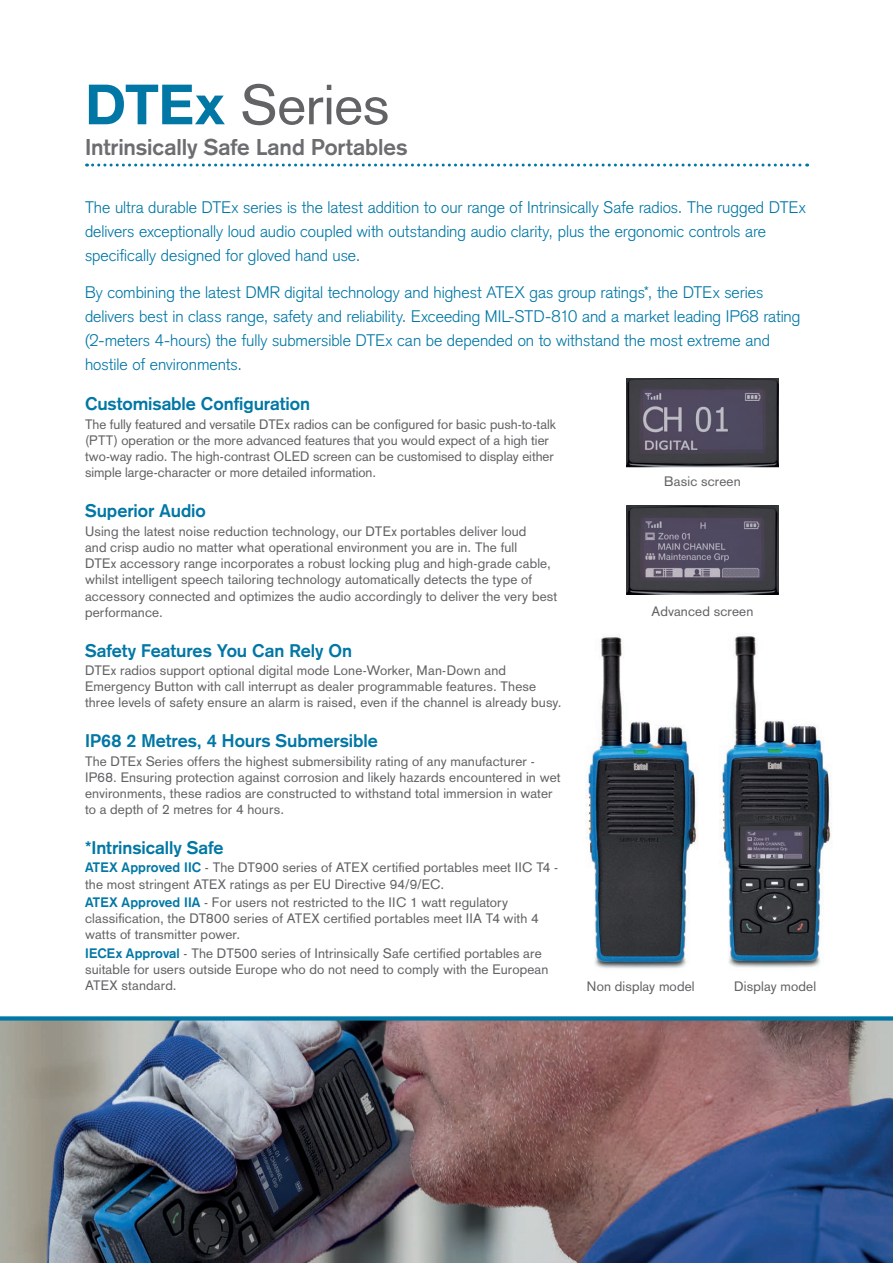
<style>
.page{position:relative;width:893px;height:1263px;background:#fff}
.page>*{position:absolute;margin:0;border:0;box-sizing:border-box;transform-origin:0 0}
.t1{font:55.5px "Akzidenz Grotesk";letter-spacing:-.01em;color:#636366}
.t2{font:700 22.5px "Akzidenz Grotesk";letter-spacing:-.005em;color:#6c6d70}
.t3{font:700 18px "Akzidenz Grotesk";color:#0077a5}
.t4{font:300 16.5px/24px "Akzidenz Grotesk";color:#0077a5}
.t5{font:13.5px/16.2px "Akzidenz Grotesk";letter-spacing:.01em;color:#636366}
.s1{font-family:"Helvetica Neue";font-weight:700;color:#0077a5}
.s2{font-weight:700;color:#0077a5}
</style>
<div class="page">
<img style="left:0;top:1020px;width:893px;height:243px">
<svg style="left:0;top:1016px;width:893px;height:4px;background:#1682ac"></svg>
<svg style="left:87px;top:164px;width:721px;height:3px"></svg>
<img style="left:720px;top:636px;width:112px;height:332px">
<img style="left:586px;top:634px;width:112px;height:335px">
<img style="left:627px;top:505px;width:151px;height:90px">
<img style="left:627px;top:378px;width:151px;height:90px">
<h1 class="t1" style="left:85px;top:72px;width:306px"><span class="s1">DTEx</span> Series</h1>
<h2 class="t2" style="left:85px;top:134px;width:324px">Intrinsically Safe Land Portables</h2>
<p class="t4" style="left:85px;top:195px;width:722px">The ultra durable DTEx series is the latest addition to our range of Intrinsically Safe radios. The rugged DTEx delivers exceptionally loud audio coupled with outstanding audio clarity, plus the ergonomic controls are specifically designed for gloved hand use.</p>
<p class="t4" style="left:85px;top:280px;width:717px">By combining the latest DMR digital technology and highest ATEX gas group ratings*, the DTEx series delivers best in class range, safety and reliability. Exceeding MIL-STD-810 and a market leading IP68 rating (2-meters 4-hours) the fully submersible DTEx can be depended on to withstand the most extreme and hostile of environments.</p>
<h3 class="t3" style="left:85px;top:393px;width:227px">Customisable Configuration</h3>
<p class="t5" style="left:85px;top:416px;width:473px">The fully featured and versatile DTEx radios can be configured for basic push-to-talk (PTT) operation or the more advanced features that you would expect of a high tier two-way radio. The high-contrast OLED screen can be customised to display either simple large-character or more detailed information.</p>
<h3 class="t3" style="left:85px;top:500px;width:122px">Superior Audio</h3>
<p class="t5" style="left:85px;top:523px;width:474px">Using the latest noise reduction technology, our DTEx portables deliver loud<br>and crisp audio no matter what operational environment you are in. The full<br>DTEx accessory range incorporates a robust locking plug and high-grade cable, whilst intelligent speech tailoring technology automatically detects the type of accessory connected and optimizes the audio accordingly to deliver the very best performance.</p>
<h3 class="t3" style="left:85px;top:640px;width:269px">Safety Features You Can Rely On</h3>
<p class="t5" style="left:85px;top:662px;width:478px">DTEx radios support optional digital mode Lone-Worker, Man-Down and<br>Emergency Button with call interrupt as dealer programmable features. These three levels of safety ensure an alarm is raised, even if the channel is already busy.</p>
<h3 class="t3" style="left:85px;top:730px;width:294px">IP68 2 Metres, 4 Hours Submersible</h3>
<p class="t5" style="left:85px;top:753px;width:477px">The DTEx Series offers the highest submersibility rating of any manufacturer - IP68. Ensuring protection against corrosion and likely hazards encountered in wet environments, these radios are constructed to withstand total immersion in water to a depth of 2 metres for 4 hours.</p>
<h3 class="t3" style="left:85px;top:837px;width:140px">*Intrinsically Safe</h3>
<p class="t5" style="left:85px;top:860px;width:475px"><span class="s2">ATEX Approved IIC</span> - The DT900 series of ATEX certified portables meet IIC T4 - the most stringent ATEX ratings as per EU Directive 94/9/EC.</p>
<p class="t5" style="left:85px;top:894px;width:455px"><span class="s2">ATEX Approved IIA</span> - For users not restricted to the IIC 1 watt regulatory classification, the DT800 series of ATEX certified portables meet IIA T4 with 4 watts of transmitter power.</p>
<p class="t5" style="left:85px;top:945px;width:465px"><span class="s2">IECEx Approval</span> - The DT500 series of Intrinsically Safe certified portables are suitable for users outside Europe who do not need to comply with the European<br>ATEX standard.</p>
<p class="t5" style="left:664px;top:473px;width:78px">Basic screen</p>
<p class="t5" style="left:652px;top:603px;width:103px">Advanced screen</p>
<p class="t5" style="left:587px;top:978px;width:109px">Non display model</p>
<p class="t5" style="left:734px;top:978px;width:83px">Display model</p>
</div>
